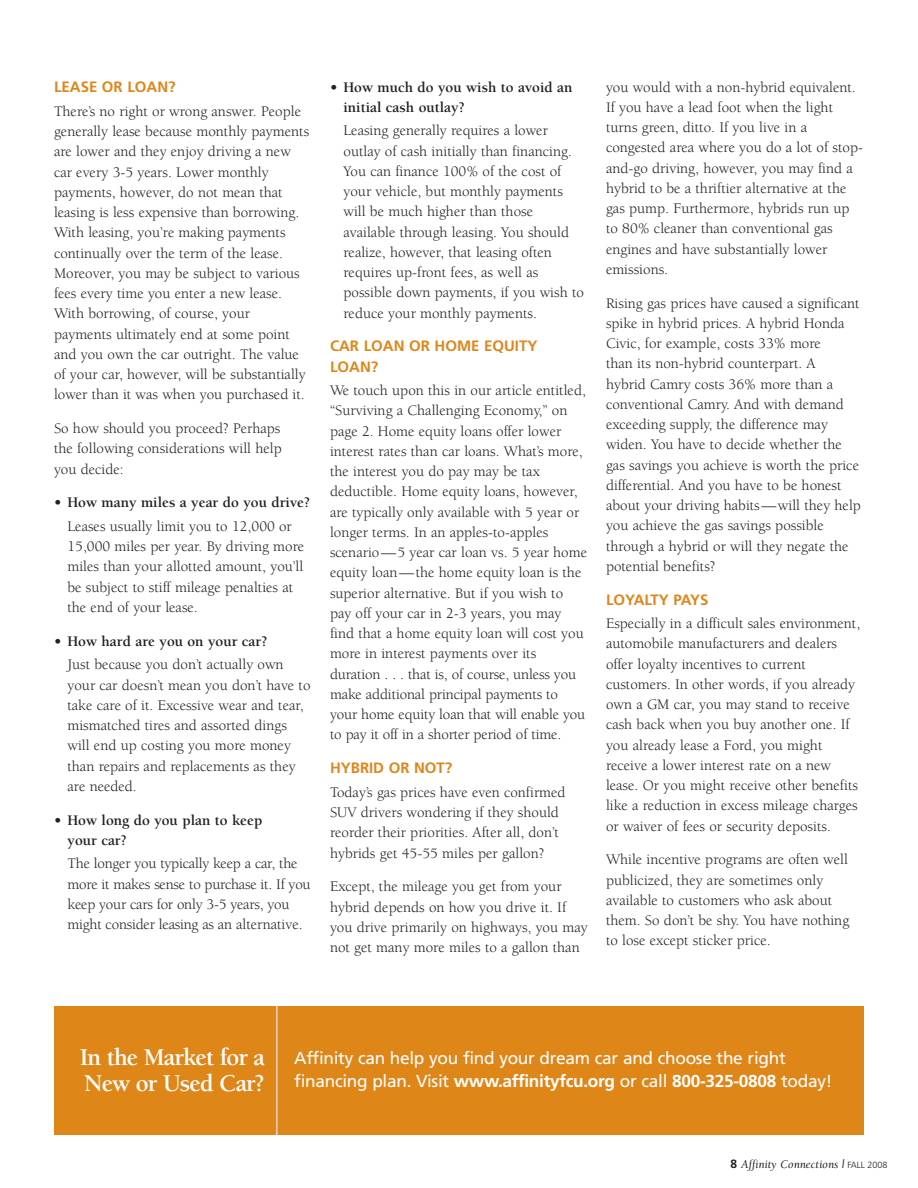
<style>
.page{position:relative;width:918px;height:1188px;background:#fff}
.page>*{position:absolute;margin:0;border:0;box-sizing:border-box;transform-origin:0 0}
.t1{font:700 24.75px/26.2px "Berkeley";letter-spacing:-.04em;color:#fff}
.t2{font:17.25px/22.5px "Frutiger";letter-spacing:-.015em;color:#fff}
.t3{font:15px/20.2px "Berkeley";color:#231f20}
.t4{font:700 15px/20.2px "Berkeley";color:#231f20}
.t5{font:700 15px/20.2px "Frutiger";color:#df8619}
.t6{font:italic 12px "Berkeley";letter-spacing:-.015em;color:#231f20}
.s1{font-weight:700}
.s2{font-family:"Frutiger";font-weight:700;font-style:normal}
.s3{font-family:"Frutiger";font-weight:300;font-style:normal;font-size:9px}
</style>
<div class="page">
<div style="left:54px;top:1006px;width:810px;height:128px;background:#df8619"></div>
<hr style="left:276px;top:1000px;width:1px;height:136px;background:#fff">
<p class="t5" style="left:54px;top:78px;width:123px">LEASE OR LOAN?</p>
<p class="t3" style="left:54px;top:102px;width:257px">There’s no right or wrong answer. People generally lease because monthly payments are lower and they enjoy driving a new car every 3-5 years. Lower monthly payments, however, do not mean that leasing is less expensive than borrowing.<br>With leasing, you’re making payments continually over the term of the lease.<br>Moreover, you may be subject to various fees every time you enter a new lease.<br>With borrowing, of course, your payments ultimately end at some point and you own the car outright. The value of your car, however, will be substantially lower than it was when you purchased it.</p>
<p class="t3" style="left:54px;top:420px;width:229px;text-align:justify">So how should you proceed? Perhaps the following considerations will help you decide:</p>
<p class="t4" style="left:54px;top:494px;width:258px">• How many miles a year do you drive?</p>
<p class="t3" style="left:68px;top:517px;width:238px">Leases usually limit you to 12,000 or 15,000 miles per year. By driving more miles than your allotted amount, you’ll be subject to stiff mileage penalties at the end of your lease.</p>
<p class="t4" style="left:54px;top:632px;width:215px">• How hard are you on your car?</p>
<p class="t3" style="left:68px;top:656px;width:245px">Just because you don’t actually own your car doesn’t mean you don’t have to take care of it. Excessive wear and tear, mismatched tires and assorted dings will end up costing you more money than repairs and replacements as they are needed.</p>
<p class="t4" style="left:68px;top:811px;width:196px;text-indent:-14px">• How long do you plan to keep your car?</p>
<p class="t3" style="left:68px;top:855px;width:245px">The longer you typically keep a car, the more it makes sense to purchase it. If you keep your cars for only 3-5 years, you might consider leasing as an alternative.</p>
<p class="t4" style="left:344px;top:78px;width:230px;text-indent:-14px">• How much do you wish to avoid an initial cash outlay?</p>
<p class="t3" style="left:344px;top:122px;width:242px">Leasing generally requires a lower outlay of cash initially than financing.<br>You can finance 100% of the cost of your vehicle, but monthly payments will be much higher than those available through leasing. You should realize, however, that leasing often requires up-front fees, as well as possible down payments, if you wish to reduce your monthly payments.</p>
<p class="t5" style="left:330px;top:337px;width:209px">CAR LOAN OR HOME EQUITY<br>LOAN?</p>
<p class="t3" style="left:330px;top:382px;width:259px">We touch upon this in our article entitled, “Surviving a Challenging Economy,” on page 2. Home equity loans offer lower interest rates than car loans. What’s more, the interest you do pay may be tax deductible. Home equity loans, however, are typically only available with 5 year or longer terms. In an apples-to-apples scenario—5 year car loan vs. 5 year home equity loan—the home equity loan is the superior alternative. But if you wish to pay off your car in 2-3 years, you may find that a home equity loan will cost you more in interest payments over its duration . . . that is, of course, unless you make additional principal payments to your home equity loan that will enable you to pay it off in a shorter period of time.</p>
<p class="t5" style="left:330px;top:759px;width:124px">HYBRID OR NOT?</p>
<p class="t3" style="left:330px;top:783px;width:237px">Today’s gas prices have even confirmed SUV drivers wondering if they should reorder their priorities. After all, don’t hybrids get 45-55 miles per gallon?</p>
<p class="t3" style="left:330px;top:878px;width:259px">Except, the mileage you get from your hybrid depends on how you drive it. If you drive primarily on highways, you may not get many more miles to a gallon than</p>
<p class="t3" style="left:606px;top:78px;width:259px">you would with a non-hybrid equivalent.<br>If you have a lead foot when the light turns green, ditto. If you live in a congested area where you do a lot of stop&shy;and-go driving, however, you may find a hybrid to be a thriftier alternative at the gas pump. Furthermore, hybrids run up to 80% cleaner than conventional gas engines and have substantially lower emissions.</p>
<p class="t3" style="left:606px;top:294px;width:256px">Rising gas prices have caused a significant spike in hybrid prices. A hybrid Honda Civic, for example, costs 33% more<br>than its non-hybrid counterpart. A<br>hybrid Camry costs 36% more than a conventional Camry. And with demand exceeding supply, the difference may widen. You have to decide whether the gas savings you achieve is worth the price differential. And you have to be honest about your driving habits—will they help you achieve the gas savings possible through a hybrid or will they negate the potential benefits?</p>
<p class="t5" style="left:606px;top:590px;width:104px">LOYALTY PAYS</p>
<p class="t3" style="left:606px;top:615px;width:256px">Especially in a difficult sales environment, automobile manufacturers and dealers offer loyalty incentives to current customers. In other words, if you already own a GM car, you may stand to receive cash back when you buy another one. If you already lease a Ford, you might receive a lower interest rate on a new lease. Or you might receive other benefits like a reduction in excess mileage charges or waiver of fees or security deposits.</p>
<p class="t3" style="left:606px;top:851px;width:245px">While incentive programs are often well publicized, they are sometimes only available to customers who ask about them. So don’t be shy. You have nothing to lose except sticker price.</p>
<h1 class="t1" style="left:80px;top:1046px;width:187px">In the Market for a<br>New or Used Car?</h1>
<p class="t2" style="left:294px;top:1048px;width:540px">Affinity can help you find your dream car and choose the right financing plan. Visit <span class="s1">www.affinityfcu.org</span> or call <span class="s1">800-325-0808</span> today!</p>
<p class="t6" style="left:731px;top:1159px;width:159px"><span class="s2">8</span> Affinity Connections | <span class="s3">FALL 2008</span></p>
</div>
